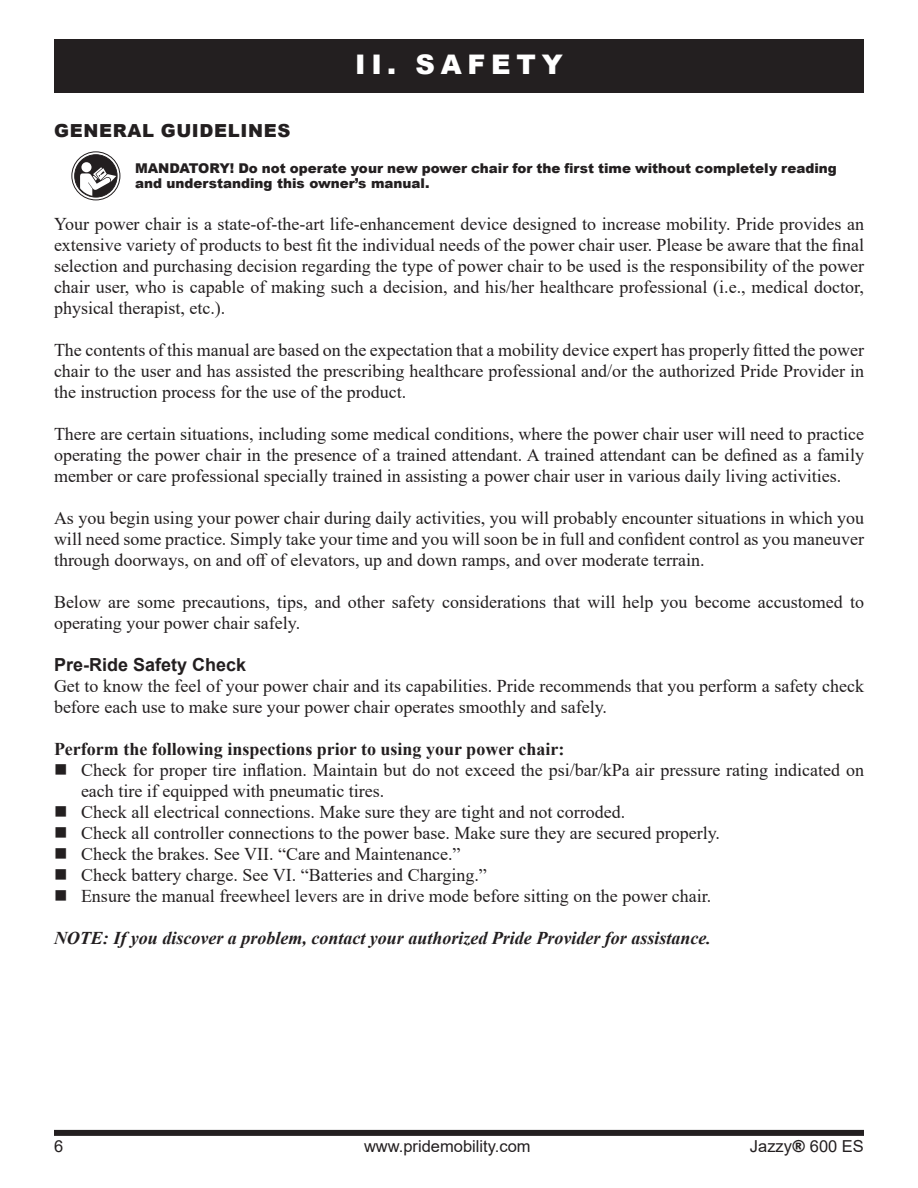
<style>
.page{position:relative;width:918px;height:1188px;background:#fff}
.page>*{position:absolute;margin:0;border:0;box-sizing:border-box;transform-origin:0 0}
.t1{font:900 27px "Arial";letter-spacing:.215em;color:#fff}
.t2{font:18px/21px "Times New Roman";color:#231f20;text-align:justify}
.t3{font:italic 700 18px "Times New Roman";color:#231f20}
.t4{font:700 18px "Times New Roman";color:#231f20}
.t5{font:700 18px "Arial";color:#231f20}
.t6{font:900 18px "Arial";letter-spacing:.035em;color:#231f20}
.t7{font:16.5px "Arial";color:#231f20}
.t8{font:900 13.5px/15px "Arial";color:#231f20}
.s1{font-weight:900}
</style>
<div class="page">
<div style="left:54px;top:39px;width:810px;height:54px;background:#231f20"></div>
<div style="left:54px;top:1130px;width:810px;height:6px;background:#231f20"></div>
<div style="left:75px;top:155px;width:42px;height:42px;background:#231f20;border-radius:50%"></div>
<div style="left:75px;top:155px;width:42px;height:42px;border:1px solid #231f20;border-radius:50%"></div>
<div style="left:72px;top:152px;width:48px;height:48px;border:1px solid #231f20;border-radius:50%"></div>
<div style="left:81px;top:162px;width:11px;height:10px;background:#fff;border-radius:50%"></div>
<svg style="left:80px;top:167px;width:36px;height:29px"></svg>
<h1 class="t1" style="left:355px;top:45px;width:209px">II. SAFETY</h1>
<p class="t6" style="left:54px;top:118px;width:238px">GENERAL GUIDELINES</p>
<p class="t8" style="left:135px;top:160px;width:703px">MANDATORY! Do not operate your new power chair for the first time without completely reading and understanding this owner’s manual.</p>
<p class="t2" style="left:54px;top:213px;width:812px">Your power chair is a state-of-the-art life-enhancement device designed to increase mobility. Pride provides an extensive variety of products to best fit the individual needs of the power chair user. Please be aware that the final selection and purchasing decision regarding the type of power chair to be used is the responsibility of the power chair user, who is capable of making such a decision, and his/her healthcare professional (i.e., medical doctor, physical therapist, etc.).</p>
<p class="t2" style="left:54px;top:339px;width:812px">The contents of this manual are based on the expectation that a mobility device expert has properly fitted the power chair to the user and has assisted the prescribing healthcare professional and/or the authorized Pride Provider in the instruction process for the use of the product.</p>
<p class="t2" style="left:54px;top:423px;width:812px">There are certain situations, including some medical conditions, where the power chair user will need to practice operating the power chair in the presence of a trained attendant. A trained attendant can be defined as a family member or care professional specially trained in assisting a power chair user in various daily living activities.</p>
<p class="t2" style="left:54px;top:507px;width:812px">As you begin using your power chair during daily activities, you will probably encounter situations in which you will need some practice. Simply take your time and you will soon be in full and confident control as you maneuver through doorways, on and off of elevators, up and down ramps, and over moderate terrain.</p>
<p class="t2" style="left:54px;top:591px;width:812px">Below are some precautions, tips, and other safety considerations that will help you become accustomed to operating your power chair safely.</p>
<p class="t5" style="left:54px;top:652px;width:194px">Pre-Ride Safety Check</p>
<p class="t2" style="left:54px;top:675px;width:812px">Get to know the feel of your power chair and its capabilities. Pride recommends that you perform a safety check before each use to make sure your power chair operates smoothly and safely.</p>
<p class="t4" style="left:54px;top:736px;width:512px">Perform the following inspections prior to using your power chair:</p>
<p class="t2" style="left:81px;top:759px;width:785px;text-align:left">Check for proper tire inflation. Maintain but do not exceed the psi/bar/kPa air pressure rating indicated on each tire if equipped with pneumatic tires.<br>Check all electrical connections. Make sure they are tight and not corroded.<br>Check all controller connections to the power base. Make sure they are secured properly.<br>Check the brakes. See VII. “Care and Maintenance.”<br>Check battery charge. See VI. “Batteries and Charging.”<br>Ensure the manual freewheel levers are in drive mode before sitting on the power chair.</p>
<p class="t3" style="left:54px;top:926px;width:658px">NOTE: If you discover a problem, contact your authorized Pride Provider for assistance.</p>
<p class="t7" style="left:54px;top:1134px;width:11px">6</p>
<p class="t7" style="left:364px;top:1134px;width:168px">www.pridemobility.com</p>
<p class="t7" style="left:750px;top:1134px;width:116px">Jazzy<span class="s1">®</span> 600 ES</p>
</div>
